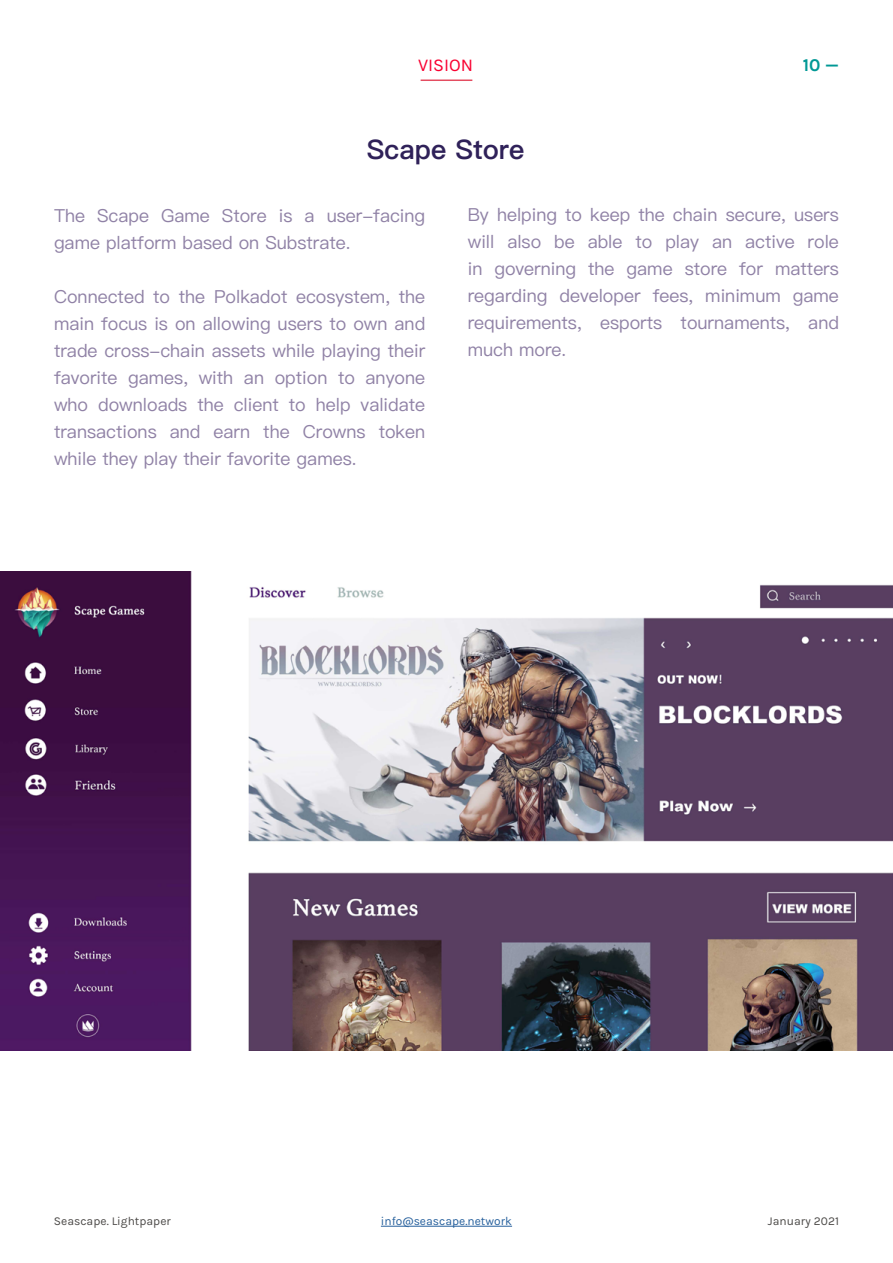
<style>
.page{position:relative;width:893px;height:1263px;background:#fff}
.page>*{position:absolute;margin:0;border:0;box-sizing:border-box;transform-origin:0 0}
.t1{font:600 27px "Ping Fang SC";color:#2f2159}
.t2{font:18px/27px "Ping Fang SC";color:#9082a6;text-align:justify}
.t3{font:18px "Karla";color:#f90031}
.t4{font:700 18px "Karla";color:#009895}
.t5{font:12px "Karla";color:#4c4a48}
.t6{font:12px "Karla";color:#255f9c}
</style>
<div class="page">
<hr style="left:381px;top:1226px;width:131px;height:1px;background:#255f9c">
<img style="left:0;top:572px;width:893px;height:478px">
<hr style="left:421px;top:80px;width:51px;height:1px;background:#e44d61">
<p class="t3" style="left:418px;top:55px;width:57px">VISION</p>
<h1 class="t1" style="left:367px;top:133px;width:159px">Scape Store</h1>
<p class="t4" style="left:803px;top:54px;width:38px">10 —</p>
<p class="t2" style="left:54px;top:202px;width:373px">The Scape Game Store is a user-facing game platform based on Substrate.</p>
<p class="t2" style="left:54px;top:283px;width:373px">Connected to the Polkadot ecosystem, the main focus is on allowing users to own and trade cross-chain assets while playing their favorite games, with an option to anyone who downloads the client to help validate transactions and earn the Crowns token while they play their favorite games.</p>
<p class="t2" style="left:468px;top:201px;width:373px">By helping to keep the chain secure, users will also be able to play an active role in governing the game store for matters regarding developer fees, minimum game requirements, esports tournaments, and much more.</p>
<p class="t5" style="left:54px;top:1215px;width:119px">Seascape. Lightpaper</p>
<p class="t5" style="left:768px;top:1215px;width:73px">January 2021</p>
<p class="t6" style="left:381px;top:1215px;width:133px">info@seascape.network</p>
</div>
